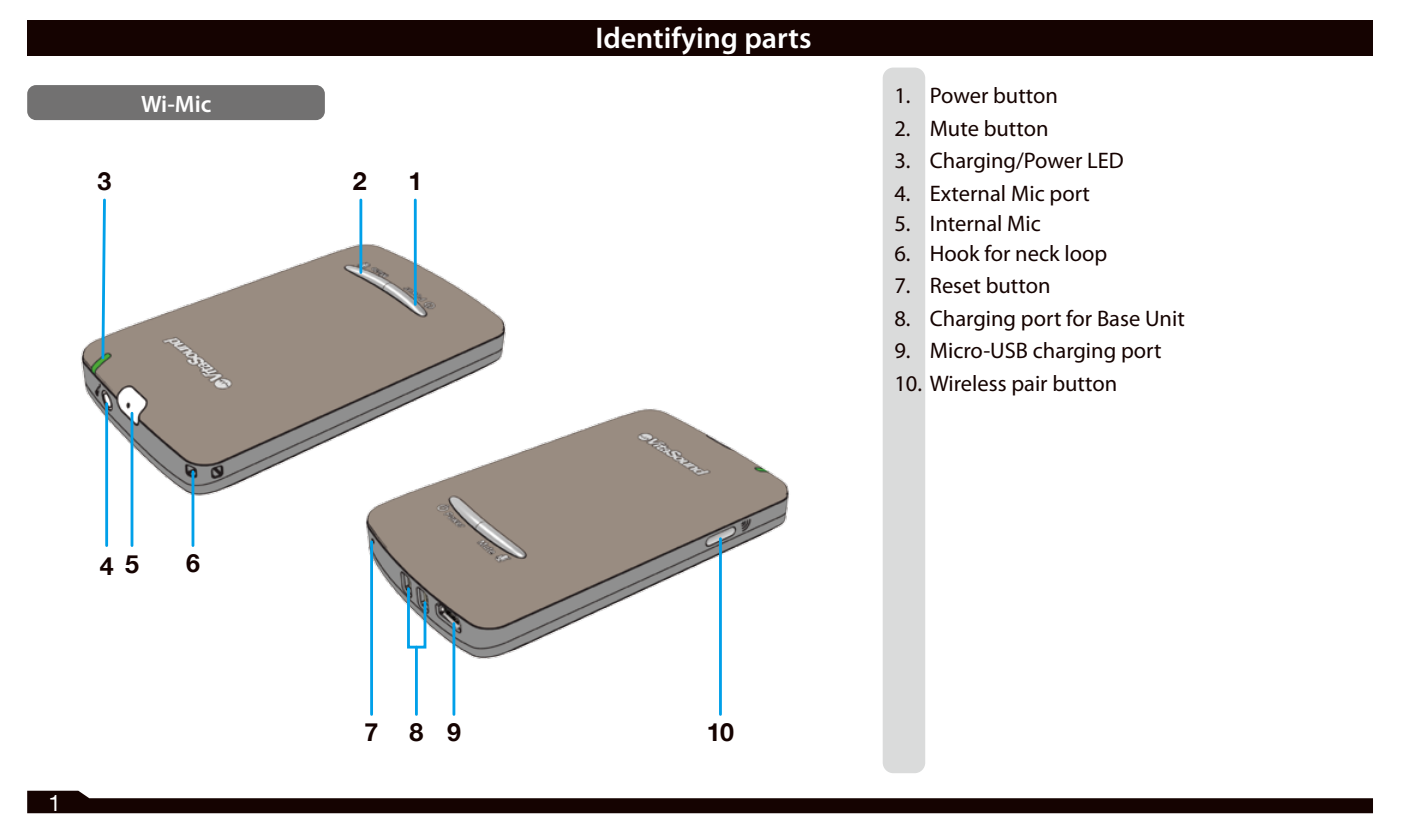
<style>
.page{position:relative;width:1404px;height:837px;background:#fff}
.page>*{position:absolute;margin:0;border:0;box-sizing:border-box;transform-origin:0 0}
.t1{font:600 30px "Myriad Pro";color:#fff}
.t2{font:700 25px "Helvetica Neue";color:#150301}
.t3{font:600 23.75px "Myriad Pro";color:#fff}
.t4{font:22.5px "Myriad Pro";color:#150301}
.t5{font:22.5px "Helvetica Neue";color:#fff}
</style>
<div class="page">
<img style="left:81px;top:202px;width:425px;height:330px">
<img style="left:323px;top:367px;width:466px;height:330px">
<div style="left:882px;top:67px;width:43px;height:705px;background:#dadbdb;border-radius:11px"></div>
<div style="left:27px;top:20px;width:1345px;height:35px;background:#150301"></div>
<svg style="left:27px;top:790px;width:1345px;height:22px"></svg>
<div style="left:27px;top:85px;width:298px;height:35px;background:#727171;border-radius:9px"></div>
<hr style="left:414px;top:200px;width:2px;height:104px;background:#00a0e9">
<hr style="left:359px;top:200px;width:3px;height:72px;background:#00a0e9">
<svg style="left:100px;top:198px;width:7px;height:162px"></svg>
<hr style="left:105px;top:403px;width:3px;height:142px;background:#00a0e9">
<hr style="left:130px;top:413px;width:3px;height:132px;background:#00a0e9">
<hr style="left:191px;top:471px;width:3px;height:74px;background:#00a0e9">
<hr style="left:370px;top:541px;width:3px;height:173px;background:#00a0e9">
<hr style="left:415px;top:647px;width:3px;height:67px;background:#00a0e9">
<hr style="left:452px;top:623px;width:3px;height:91px;background:#00a0e9">
<svg style="left:405px;top:585px;width:23px;height:64px"></svg>
<hr style="left:719px;top:538px;width:2px;height:176px;background:#00a0e9">
<p class="t3" style="left:141px;top:89px;width:72px">Wi-Mic</p>
<p class="t2" style="left:97px;top:158px;width:15px">3</p>
<p class="t2" style="left:353px;top:158px;width:15px">2</p>
<p class="t2" style="left:408px;top:158px;width:15px">1</p>
<p class="t2" style="left:100px;top:542px;width:41px">4 5</p>
<p class="t2" style="left:186px;top:540px;width:15px">6</p>
<p class="t5" style="left:49px;top:789px;width:14px">1</p>
<p class="t2" style="left:364px;top:708px;width:98px">7 89</p>
<h1 class="t1" style="left:595px;top:19px;width:218px">Identifying parts</h1>
<p class="t4" style="left:894px;top:82px;width:165px">1. Power button</p>
<p class="t4" style="left:894px;top:114px;width:156px">2. Mute button</p>
<p class="t4" style="left:894px;top:147px;width:231px">3. Charging/Power LED</p>
<p class="t4" style="left:894px;top:179px;width:197px">4. External Mic port</p>
<p class="t4" style="left:894px;top:209px;width:148px">5. Internal Mic</p>
<p class="t4" style="left:894px;top:239px;width:214px">6. Hook for neck loop</p>
<p class="t4" style="left:894px;top:271px;width:158px">7. Reset button</p>
<p class="t4" style="left:894px;top:304px;width:292px">8. Charging port for Base Unit</p>
<p class="t4" style="left:894px;top:336px;width:269px">9. Micro-USB charging port</p>
<p class="t4" style="left:894px;top:369px;width:224px">10. Wireless pair button</p>
<p class="t2" style="left:706px;top:708px;width:29px">10</p>
</div>
